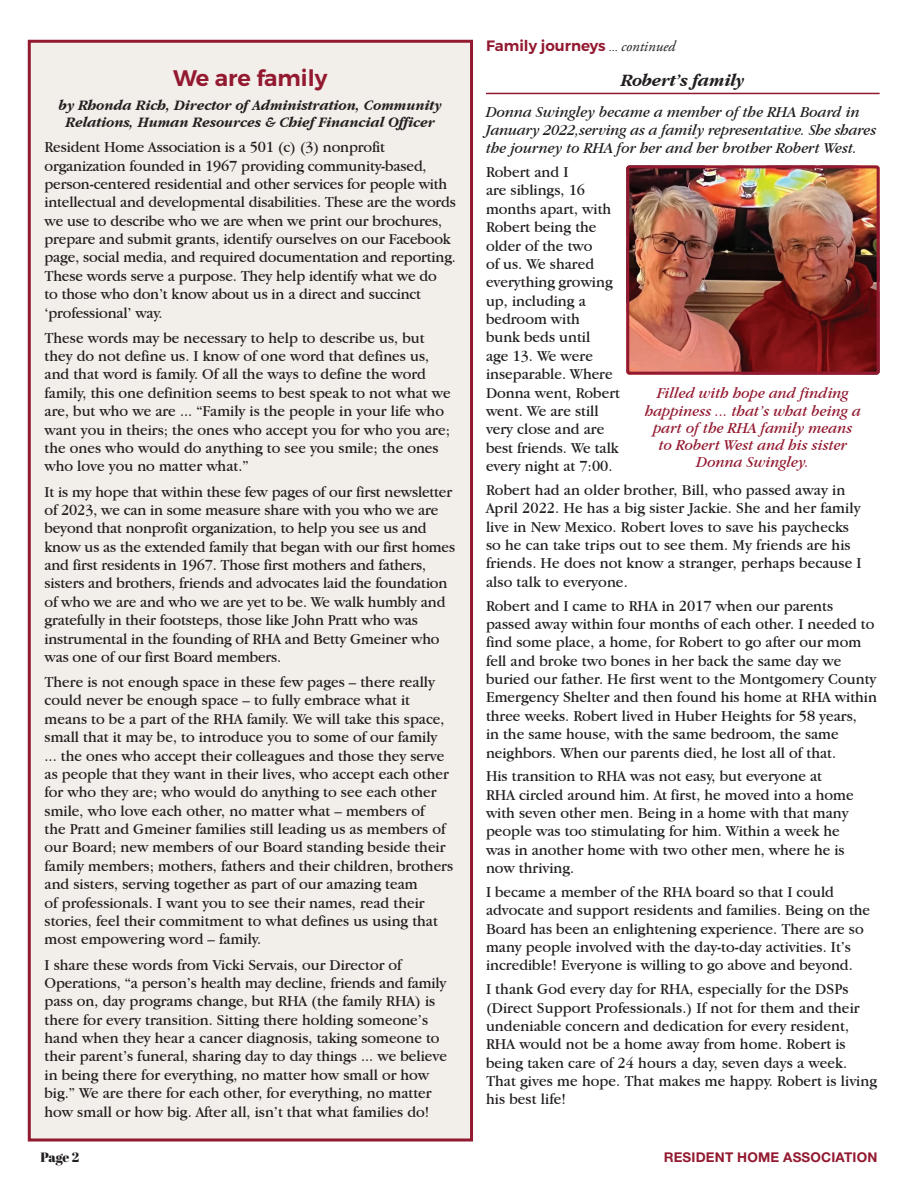
<style>
.page{position:relative;width:918px;height:1188px;background:#fff}
.page>*{position:absolute;margin:0;border:0;box-sizing:border-box;transform-origin:0 0}
.t1{font:600 22.5px "Montserrat";color:#931930}
.t2{font:italic 700 18px "Garamond IT Cby BT";letter-spacing:-.01em;color:#231f20;scale:.95 1}
.t3{font:15.75px/18.5px "Garamond IT Cby BT";color:#231f20;scale:.95 1}
.t4{font:italic 15.75px/18.5px "Garamond IT Cby BT";color:#231f20;scale:.95 1}
.t5{font:italic 15.75px/17.2px "Garamond IT Cby BT";color:#931930;text-align:center;scale:.95 1}
.t6{font:italic 700 15px/17.2px "Garamond IT Cby BT";color:#231f20;text-align:center;scale:.93 1}
.t7{font:600 15px "Montserrat";color:#931930}
.t8{font:700 13.5px "Helvetica Neue Cyr";letter-spacing:.015em;color:#931930}
.t9{font:13.5px "Abril Fatface";color:#231f20}
.s1{font-family:"Adobe Garamond Pro";font-weight:400;font-style:italic;font-size:12px;color:#231f20}
.s2{font-family:"Adobe Garamond Pro";font-weight:400;font-style:italic;color:#231f20}
</style>
<div class="page">
<div style="left:28px;top:40px;width:445px;height:1102px;background:#f2eee9;border:3px solid #931930"></div>
<hr style="left:486px;top:93px;width:394px;height:1px;background:#931930">
<img style="left:630px;top:169px;width:246px;height:202px">
<div style="left:626px;top:165px;width:254px;height:210px;border:3px solid #931930;border-radius:2px"></div>
<h1 class="t1" style="left:173px;top:64px;width:156px">We are family</h1>
<p class="t6" style="left:59px;top:96px;width:413px">by Rhonda Rich, Director of Administration, Community<br>Relations, Human Resources &amp; Chief Financial Officer</p>
<p class="t3" style="left:45px;top:138px;width:435px">Resident Home Association is a 501 (c) (3) nonprofit organization founded in 1967 providing community-based, person-centered residential and other services for people with intellectual and developmental disabilities. These are the words we use to describe who we are when we print our brochures, prepare and submit grants, identify ourselves on our Facebook page, social media, and required documentation and reporting.<br>These words serve a purpose. They help identify what we do<br>to those who don’t know about us in a direct and succinct ‘professional’ way.</p>
<p class="t3" style="left:45px;top:328px;width:429px">These words may be necessary to help to describe us, but they do not define us. I know of one word that defines us, and that word is family. Of all the ways to define the word family, this one definition seems to best speak to not what we are, but who we are ... “Family is the people in your life who want you in theirs; the ones who accept you for who you are; the ones who would do anything to see you smile; the ones who love you no matter what.”</p>
<p class="t3" style="left:45px;top:482px;width:434px">It is my hope that within these few pages of our first newsletter of 2023, we can in some measure share with you who we are beyond that nonprofit organization, to help you see us and know us as the extended family that began with our first homes and first residents in 1967. Those first mothers and fathers, sisters and brothers, friends and advocates laid the foundation of who we are and who we are yet to be. We walk humbly and gratefully in their footsteps, those like John Pratt who was instrumental in the founding of RHA and Betty Gmeiner who was one of our first Board members.</p>
<p class="t3" style="left:45px;top:672px;width:432px">There is not enough space in these few pages – there really could never be enough space – to fully embrace what it means to be a part of the RHA family. We will take this space, small that it may be, to introduce you to some of our family ... the ones who accept their colleagues and those they serve as people that they want in their lives, who accept each other for who they are; who would do anything to see each other smile, who love each other, no matter what – members of<br>the Pratt and Gmeiner families still leading us as members of our Board; new members of our Board standing beside their family members; mothers, fathers and their children, brothers and sisters, serving together as part of our amazing team<br>of professionals. I want you to see their names, read their stories, feel their commitment to what defines us using that most empowering word – family.</p>
<p class="t3" style="left:45px;top:955px;width:425px">I share these words from Vicki Servais, our Director of Operations, “a person’s health may decline, friends and family pass on, day programs change, but RHA (the family RHA) is there for every transition. Sitting there holding someone’s hand when they hear a cancer diagnosis, taking someone to their parent’s funeral, sharing day to day things ... we believe in being there for everything, no matter how small or how big.” We are there for each other, for everything, no matter how small or how big. After all, isn’t that what families do!</p>
<p class="t9" style="left:40px;top:1147px;width:40px">Page 2</p>
<p class="t7" style="left:486px;top:37px;width:191px">Family journeys <span class="s1">...</span> <span class="s2">continued</span></p>
<p class="t2" style="left:621px;top:69px;width:132px">Robert’s family</p>
<p class="t4" style="left:486px;top:102px;width:413px">Donna Swingley became a member of the RHA Board in<br>January 2022,serving as a family representative. She shares the journey to RHA for her and her brother Robert West.</p>
<p class="t3" style="left:486px;top:162px;width:143px">Robert and I<br>are siblings, 16 months apart, with<br>Robert being the older of the two<br>of us. We shared everything growing up, including a bedroom with<br>bunk beds until<br>age 13. We were inseparable. Where<br>Donna went, Robert went. We are still very close and are best friends. We talk every night at 7:00.</p>
<p class="t3" style="left:486px;top:480px;width:397px">Robert had an older brother, Bill, who passed away in April 2022. He has a big sister Jackie. She and her family live in New Mexico. Robert loves to save his paychecks so he can take trips out to see them. My friends are his friends. He does not know a stranger, perhaps because I also talk to everyone.</p>
<p class="t3" style="left:486px;top:596px;width:413px">Robert and I came to RHA in 2017 when our parents passed away within four months of each other. I needed to find some place, a home, for Robert to go after our mom fell and broke two bones in her back the same day we buried our father. He first went to the Montgomery County Emergency Shelter and then found his home at RHA within three weeks. Robert lived in Huber Heights for 58 years,<br>in the same house, with the same bedroom, the same neighbors. When our parents died, he lost all of that.</p>
<p class="t3" style="left:486px;top:767px;width:389px">His transition to RHA was not easy, but everyone at RHA circled around him. At first, he moved into a home with seven other men. Being in a home with that many people was too stimulating for him. Within a week he was in another home with two other men, where he is now thriving.</p>
<p class="t3" style="left:486px;top:882px;width:406px">I became a member of the RHA board so that I could advocate and support residents and families. Being on the Board has been an enlightening experience. There are so many people involved with the day-to-day activities. It’s incredible! Everyone is willing to go above and beyond.</p>
<p class="t3" style="left:486px;top:980px;width:413px">I thank God every day for RHA, especially for the DSPs (Direct Support Professionals.) If not for them and their undeniable concern and dedication for every resident, RHA would not be a home away from home. Robert is being taken care of 24 hours a day, seven days a week.<br>That gives me hope. That makes me happy. Robert is living his best life!</p>
<p class="t5" style="left:645px;top:384px;width:229px">Filled with hope and finding happiness ... that’s what being a part of the RHA family means to Robert West and his sister<br>Donna Swingley.</p>
<p class="t8" style="left:664px;top:1149px;width:215px">RESIDENT HOME ASSOCIATION</p>
</div>
